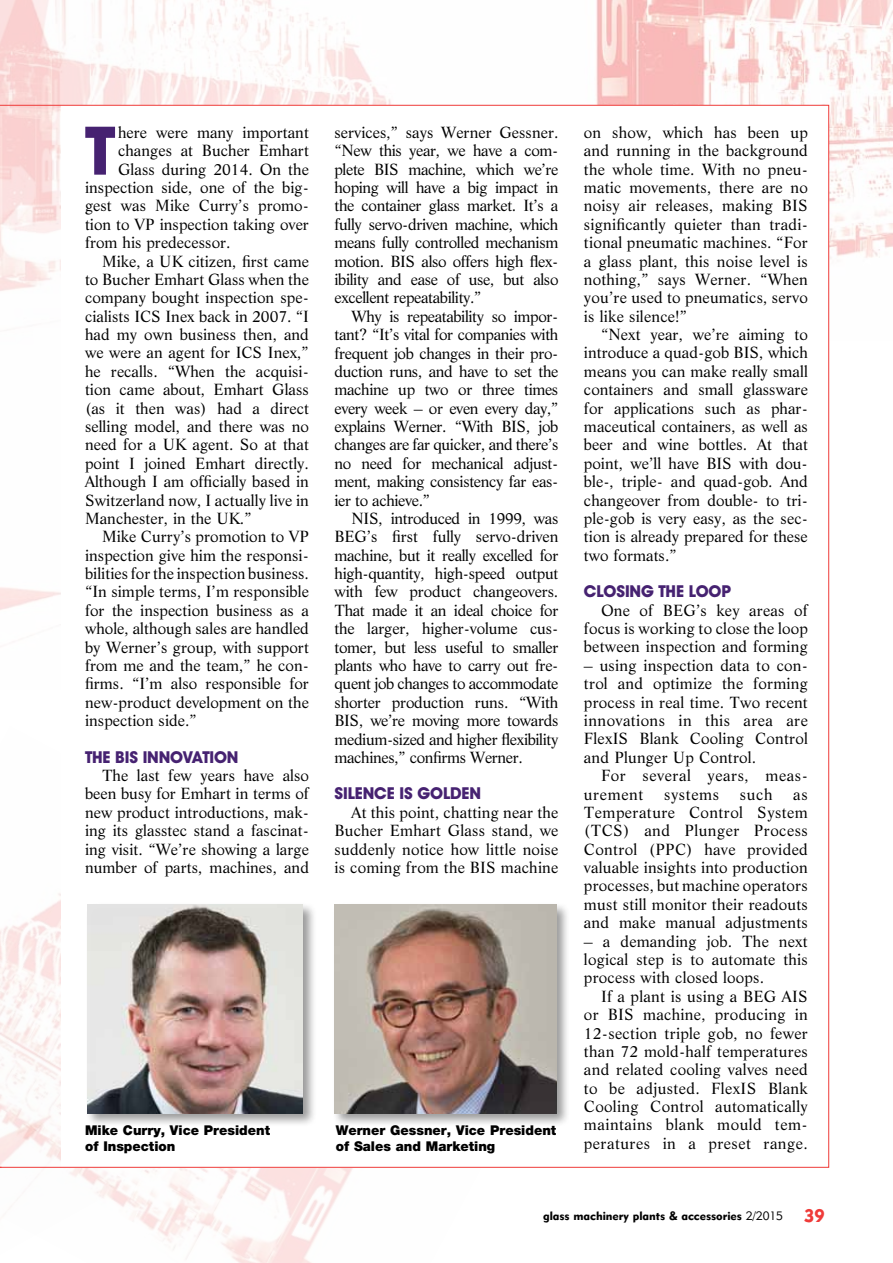
<style>
.page{position:relative;width:893px;height:1263px;background:#fff}
.page>*{position:absolute;margin:0;border:0;box-sizing:border-box;transform-origin:0 0}
.t1{font:700 67.5px "Avant Garde IT Cby BT";color:#462271}
.t2{font:700 16.5px "Avant Garde IT Cby BT";letter-spacing:-.01em;color:#462271}
.t3{font:15.75px/18.5px "Life BT";color:#000;text-align:justify}
.t4{font:15.75px/18.5px "Life BT";letter-spacing:.03em;color:#000}
.t5{font:15.75px "Life BT";letter-spacing:.035em;color:#000}
.t6{font:900 13.5px/16.5px "Helvetica Neue";color:#000}
.t7{font:12px "Geometric 415 BT Black A";color:#000}
.s1{font-family:"Geometric 415 BT Lite A"}
.s2{font-size:17.85px;color:#ef3b39}
</style>
<div class="page">
<img style="left:0;top:0;width:447px;height:333px">
<img style="left:2px;top:893px;width:558px;height:370px">
<img style="left:447px;top:0;width:446px;height:340px">
<svg style="left:0;top:70px;width:2px;height:1098px"></svg>
<div style="left:62px;top:105px;width:767px;height:1062px;background:#fff"></div>
<div style="left:85px;top:902px;width:232px;height:225px;background:#000;opacity:.4"></div>
<img style="left:87px;top:904px;width:216px;height:209px">
<div style="left:332px;top:902px;width:238px;height:225px;background:#000;opacity:.4"></div>
<img style="left:334px;top:904px;width:222px;height:209px">
<h1 class="t1" style="left:85px;top:110px;width:31px">T</h1>
<p class="t3" style="left:118px;top:123px;width:192px">here were many important</p>
<p class="t3" style="left:118px;top:141px;width:192px">changes at Bucher Emhart</p>
<p class="t3" style="left:118px;top:159px;width:192px">Glass during 2014. On the</p>
<p class="t3" style="left:85px;top:178px;width:225px">inspection side, one of the big-</p>
<p class="t3" style="left:85px;top:196px;width:225px">gest was Mike Curry’s promo-</p>
<p class="t3" style="left:85px;top:214px;width:225px">tion to VP inspection taking over</p>
<p class="t3" style="left:85px;top:233px;width:147px">from his predecessor.</p>
<p class="t3" style="left:102px;top:251px;width:208px">Mike, a UK citizen, first came</p>
<p class="t3" style="left:85px;top:270px;width:225px">to Bucher Emhart Glass when the</p>
<p class="t3" style="left:85px;top:288px;width:225px">company bought inspection spe-</p>
<p class="t3" style="left:85px;top:306px;width:225px">cialists ICS Inex back in 2007. “I</p>
<p class="t3" style="left:85px;top:325px;width:225px">had my own business then, and</p>
<p class="t3" style="left:85px;top:343px;width:225px">we were an agent for ICS Inex,”</p>
<p class="t3" style="left:85px;top:361px;width:225px">he recalls. “When the acquisi-</p>
<p class="t3" style="left:85px;top:380px;width:225px">tion came about, Emhart Glass</p>
<p class="t3" style="left:85px;top:398px;width:225px">(as it then was) had a direct</p>
<p class="t3" style="left:85px;top:417px;width:225px">selling model, and there was no</p>
<p class="t3" style="left:85px;top:435px;width:225px">need for a UK agent. So at that</p>
<p class="t3" style="left:85px;top:453px;width:225px">point I joined Emhart directly.</p>
<p class="t3" style="left:85px;top:472px;width:225px">Although I am officially based in</p>
<p class="t3" style="left:85px;top:490px;width:225px">Switzerland now, I actually live in</p>
<p class="t3" style="left:85px;top:508px;width:168px">Manchester, in the UK.”</p>
<p class="t3" style="left:102px;top:527px;width:208px">Mike Curry’s promotion to VP</p>
<p class="t3" style="left:85px;top:545px;width:225px">inspection give him the responsi-</p>
<p class="t3" style="left:85px;top:564px;width:225px">bilities for the inspection business.</p>
<p class="t3" style="left:85px;top:582px;width:225px">“In simple terms, I’m responsible</p>
<p class="t3" style="left:85px;top:600px;width:225px">for the inspection business as a</p>
<p class="t3" style="left:85px;top:619px;width:225px">whole, although sales are handled</p>
<p class="t3" style="left:85px;top:637px;width:225px">by Werner’s group, with support</p>
<p class="t3" style="left:85px;top:656px;width:225px">from me and the team,” he con-</p>
<p class="t3" style="left:85px;top:674px;width:225px">firms. “I’m also responsible for</p>
<p class="t3" style="left:85px;top:692px;width:225px">new-product development on the</p>
<p class="t3" style="left:85px;top:711px;width:113px">inspection side.”</p>
<p class="t2" style="left:85px;top:747px;width:155px">THE BIS INNOVATION</p>
<p class="t3" style="left:85px;top:766px;width:225px;text-indent:17px">The last few years have also been busy for Emhart in terms of new product introductions, mak&shy;ing its glasstec stand a fascinat&shy;ing visit. “We’re showing a large number of parts, machines, and</p>
<p class="t3" style="left:334px;top:123px;width:225px">services,” says Werner Gessner. “New this year, we have a com&shy;plete BIS machine, which we’re hoping will have a big impact in the container glass market. It’s a fully servo-driven machine, which means fully controlled mechanism motion. BIS also offers high flex&shy;ibility and ease of use, but also excellent repeatability.”</p>
<p class="t3" style="left:334px;top:306px;width:225px;text-indent:17px">Why is repeatability so impor&shy;tant? “It’s vital for companies with frequent job changes in their pro&shy;duction runs, and have to set the machine up two or three times every week – or even every day,” explains Werner. “With BIS, job changes are far quicker, and there’s no need for mechanical adjust&shy;ment, making consistency far eas&shy;ier to achieve.”</p>
<p class="t3" style="left:334px;top:509px;width:225px;text-indent:17px">NIS, introduced in 1999, was BEG’s first fully servo-driven machine, but it really excelled for high-quantity, high-speed output with few product changeovers.<br>That made it an ideal choice for the larger, higher-volume cus&shy;tomer, but less useful to smaller plants who have to carry out fre&shy;quent job changes to accommodate shorter production runs. “With BIS, we’re moving more towards medium-sized and higher flexibility machines,” confirms Werner.</p>
<p class="t2" style="left:334px;top:783px;width:148px">SILENCE IS GOLDEN</p>
<p class="t3" style="left:334px;top:802px;width:225px;text-indent:17px">At this point, chatting near the Bucher Emhart Glass stand, we suddenly notice how little noise is coming from the BIS machine</p>
<p class="t6" style="left:85px;top:1121px;width:187px">Mike Curry, Vice President of Inspection</p>
<p class="t6" style="left:336px;top:1121px;width:222px">Werner Gessner, Vice President of Sales and Marketing</p>
<p class="t3" style="left:584px;top:123px;width:225px">on show, which has been up and running in the background the whole time. With no pneu&shy;matic movements, there are no noisy air releases, making BIS significantly quieter than tradi&shy;tional pneumatic machines. “For a glass plant, this noise level is nothing,” says Werner. “When you’re used to pneumatics, servo is like silence!”</p>
<p class="t3" style="left:584px;top:325px;width:225px;text-indent:17px">“Next year, we’re aiming to introduce a quad-gob BIS, which means you can make really small containers and small glassware for applications such as phar&shy;maceutical containers, as well as beer and wine bottles. At that point, we’ll have BIS with dou&shy;ble-, triple- and quad-gob. And changeover from double- to tri&shy;ple-gob is very easy, as the sec&shy;tion is already prepared for these two formats.”</p>
<p class="t2" style="left:584px;top:581px;width:149px">CLOSING THE LOOP</p>
<p class="t3" style="left:584px;top:600px;width:225px;text-indent:17px">One of BEG’s key areas of focus is working to close the loop between inspection and forming</p>
<p class="t3" style="left:584px;top:655px;width:225px">– using inspection data to con&shy;trol and optimize the forming process in real time. Two recent innovations in this area are FlexIS Blank Cooling Control and Plunger Up Control.</p>
<p class="t4" style="left:584px;top:766px;width:226px;text-indent:17px">For several years, meas&shy;urement</p>
<p class="t5" style="left:664px;top:783px;width:57px">systems</p>
<p class="t3" style="left:740px;top:784px;width:34px">such</p>
<p class="t3" style="left:584px;top:784px;width:225px;text-indent:209px">as Temperature Control System (TCS) and Plunger Process Control (PPC) have provided valuable insights into production processes, but machine operators must still monitor their readouts and make manual adjustments</p>
<p class="t3" style="left:584px;top:931px;width:225px">– a demanding job. The next logical step is to automate this process with closed loops.</p>
<p class="t3" style="left:584px;top:986px;width:225px;text-indent:17px">If a plant is using a BEG AIS or BIS machine, producing in 12-section triple gob, no fewer than 72 mold-half temperatures and related cooling valves need to be adjusted. FlexIS Blank Cooling Control automatically maintains blank mould tem&shy;peratures in a preset range.</p>
<p class="t7" style="left:543px;top:1208px;width:283px">glass machinery plants &amp; accessories <span class="s1">2/2015</span> <span class="s2">39</span></p>
</div>
